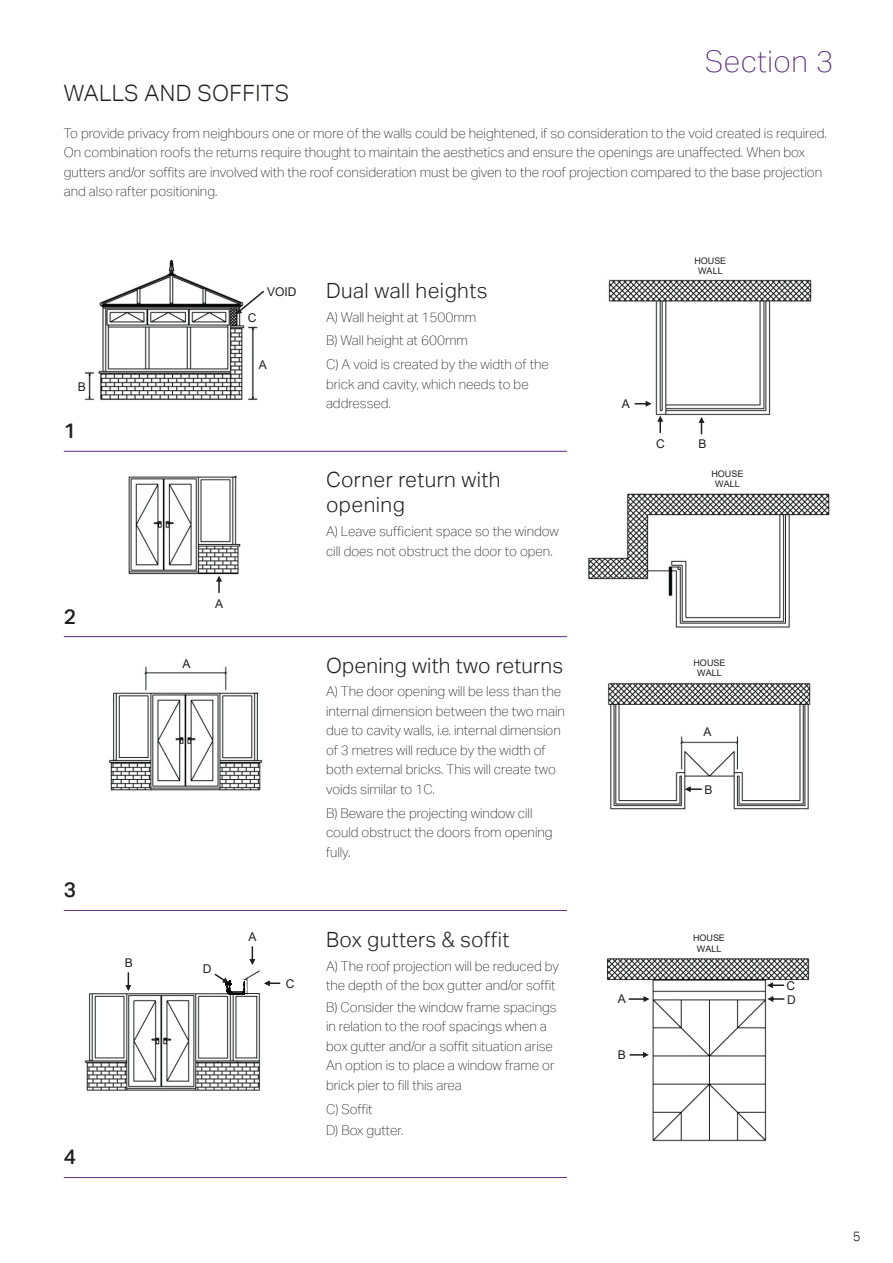
<style>
.page{position:relative;width:893px;height:1263px;background:#fff}
.page>*{position:absolute;margin:0;border:0;box-sizing:border-box;transform-origin:0 0}
.t1{font:100 30px "Aktiv Grotesk";letter-spacing:.02em;color:#5a2d83}
.t2{font:300 22.5px "Aktiv Grotesk";letter-spacing:.02em;color:#231f20}
.t3{font:300 21px/25.2px "Aktiv Grotesk";letter-spacing:.02em;color:#231f20}
.t4{font:500 21px "Aktiv Grotesk";color:#231f20}
.t5{font:100 13.5px/19.5px "Aktiv Grotesk";color:#231f20}
.t6{font:300 13.5px "Aktiv Grotesk";color:#231f20}
.t7{font:12px/13.5px "Arial";color:#231f20}
.t8{font:9px/10.2px "Arial";color:#231f20;text-align:center}
</style>
<div class="page">
<img style="left:84px;top:259px;width:180px;height:142px">
<svg style="left:236px;top:291px;width:28px;height:23px"></svg>
<img style="left:128px;top:475px;width:113px;height:119px">
<svg style="left:216px;top:576px;width:6px;height:17px"></svg>
<img style="left:108px;top:666px;width:155px;height:125px">
<img style="left:84px;top:959px;width:197px;height:132px">
<svg style="left:249px;top:946px;width:6px;height:19px"></svg>
<svg style="left:264px;top:980px;width:16px;height:6px"></svg>
<svg style="left:125px;top:972px;width:6px;height:19px"></svg>
<img style="left:540px;top:279px;width:272px;height:172px">
<svg style="left:657px;top:416px;width:6px;height:17px"></svg>
<svg style="left:698px;top:417px;width:6px;height:17px"></svg>
<svg style="left:635px;top:401px;width:17px;height:6px"></svg>
<img style="left:588px;top:493px;width:241px;height:135px">
<img style="left:607px;top:683px;width:204px;height:127px">
<svg style="left:685px;top:786px;width:17px;height:6px"></svg>
<img style="left:607px;top:958px;width:203px;height:184px">
<svg style="left:767px;top:982px;width:17px;height:6px"></svg>
<svg style="left:767px;top:996px;width:17px;height:6px"></svg>
<svg style="left:629px;top:1052px;width:20px;height:6px"></svg>
<svg style="left:628px;top:996px;width:21px;height:6px"></svg>
<hr style="left:64px;top:451px;width:503px;height:1px;background:#5a2d83">
<hr style="left:64px;top:636px;width:503px;height:1px;background:#5a2d83">
<hr style="left:64px;top:910px;width:503px;height:1px;background:#5a2d83">
<hr style="left:64px;top:1177px;width:503px;height:1px;background:#5a2d83">
<svg style="left:215px;top:974px;width:30px;height:20px"></svg>
<p class="t1" style="left:705px;top:45px;width:130px">Section 3</p>
<p class="t2" style="left:64px;top:80px;width:227px">WALLS AND SOFFITS</p>
<p class="t5" style="left:64px;top:123px;width:765px">To provide privacy from neighbours one or more of the walls could be heightened, if so consideration to the void created is required.<br>On combination roofs the returns require thought to maintain the aesthetics and ensure the openings are unaffected. When box gutters and/or soffits are involved with the roof consideration must be given to the roof projection compared to the base projection and also rafter positioning.</p>
<p class="t7" style="left:78px;top:380px;width:10px">B</p>
<p class="t4" style="left:64px;top:419px;width:14px">1</p>
<p class="t4" style="left:64px;top:604px;width:14px">2</p>
<p class="t4" style="left:64px;top:878px;width:14px">3</p>
<p class="t7" style="left:125px;top:956px;width:10px">B</p>
<p class="t4" style="left:64px;top:1145px;width:14px">4</p>
<p class="t7" style="left:248px;top:311px;width:10px">C</p>
<p class="t7" style="left:267px;top:285px;width:31px">VOID</p>
<p class="t7" style="left:259px;top:358px;width:10px">A</p>
<p class="t7" style="left:182px;top:657px;width:10px">A</p>
<p class="t7" style="left:215px;top:597px;width:10px">A</p>
<p class="t7" style="left:203px;top:962px;width:10px">D</p>
<p class="t7" style="left:248px;top:930px;width:10px">A</p>
<p class="t7" style="left:286px;top:977px;width:10px">C</p>
<p class="t3" style="left:326px;top:278px;width:163px">Dual wall heights</p>
<p class="t5" style="left:326px;top:307px;width:152px">A) Wall height at 1500mm</p>
<p class="t5" style="left:326px;top:331px;width:143px">B) Wall height at 600mm</p>
<p class="t5" style="left:326px;top:355px;width:224px">C) A void is created by the width of the brick and cavity, which needs to be addressed.</p>
<p class="t3" style="left:326px;top:467px;width:176px">Corner return with opening</p>
<p class="t5" style="left:326px;top:522px;width:234px">A) Leave sufficient space so the window cill does not obstruct the door to open.</p>
<p class="t3" style="left:326px;top:653px;width:239px">Opening with two returns</p>
<p class="t5" style="left:326px;top:682px;width:240px">A) The door opening will be less than the internal dimension between the two main due to cavity walls, i.e. internal dimension of 3 metres will reduce by the width of both external bricks. This will create two voids similar to 1C.</p>
<p class="t5" style="left:326px;top:803px;width:228px">B) Beware the projecting window cill could obstruct the doors from opening fully.</p>
<p class="t3" style="left:326px;top:927px;width:185px">Box gutters &amp; soffit</p>
<p class="t5" style="left:326px;top:956px;width:235px">A) The roof projection will be reduced by the depth of the box gutter and/or soffit</p>
<p class="t5" style="left:326px;top:997px;width:232px">B) Consider the window frame spacings in relation to the roof spacings when a box gutter and/or a soffit situation arise An option is to place a window frame or brick pier to fill this area</p>
<p class="t5" style="left:326px;top:1099px;width:48px">C) Soffit</p>
<p class="t5" style="left:326px;top:1121px;width:79px">D) Box gutter.</p>
<p class="t8" style="left:711px;top:250px;width:33px">HOUSE<br>WALL</p>
<p class="t8" style="left:694px;top:256px;width:33px">HOUSE<br>WALL</p>
<p class="t8" style="left:693px;top:260px;width:33px">HOUSE<br>WALL</p>
<p class="t7" style="left:622px;top:397px;width:10px">A</p>
<p class="t7" style="left:621px;top:402px;width:10px">A</p>
<p class="t7" style="left:656px;top:437px;width:10px">C</p>
<p class="t7" style="left:655px;top:441px;width:10px">C</p>
<p class="t7" style="left:698px;top:437px;width:10px">B</p>
<p class="t7" style="left:698px;top:442px;width:10px">B</p>
<p class="t8" style="left:711px;top:468px;width:33px">HOUSE<br>WALL</p>
<p class="t8" style="left:694px;top:474px;width:33px">HOUSE<br>WALL</p>
<p class="t7" style="left:619px;top:987px;width:10px">B</p>
<p class="t7" style="left:618px;top:992px;width:10px">B</p>
<p class="t7" style="left:618px;top:992px;width:10px">A</p>
<p class="t7" style="left:618px;top:1048px;width:10px">B</p>
<p class="t8" style="left:694px;top:653px;width:33px">HOUSE<br>WALL</p>
<p class="t8" style="left:693px;top:658px;width:33px">HOUSE<br>WALL</p>
<p class="t8" style="left:715px;top:658px;width:26px">WALL</p>
<p class="t7" style="left:704px;top:720px;width:10px">A</p>
<p class="t8" style="left:697px;top:724px;width:26px">WALL</p>
<p class="t7" style="left:703px;top:725px;width:10px">A</p>
<p class="t7" style="left:705px;top:779px;width:10px">B</p>
<p class="t7" style="left:703px;top:781px;width:10px">A</p>
<p class="t7" style="left:704px;top:783px;width:10px">B</p>
<p class="t8" style="left:693px;top:933px;width:33px">HOUSE<br>WALL</p>
<p class="t7" style="left:786px;top:979px;width:11px">C<br>D</p>
<p class="t6" style="left:853px;top:1228px;width:9px">5</p>
</div>
